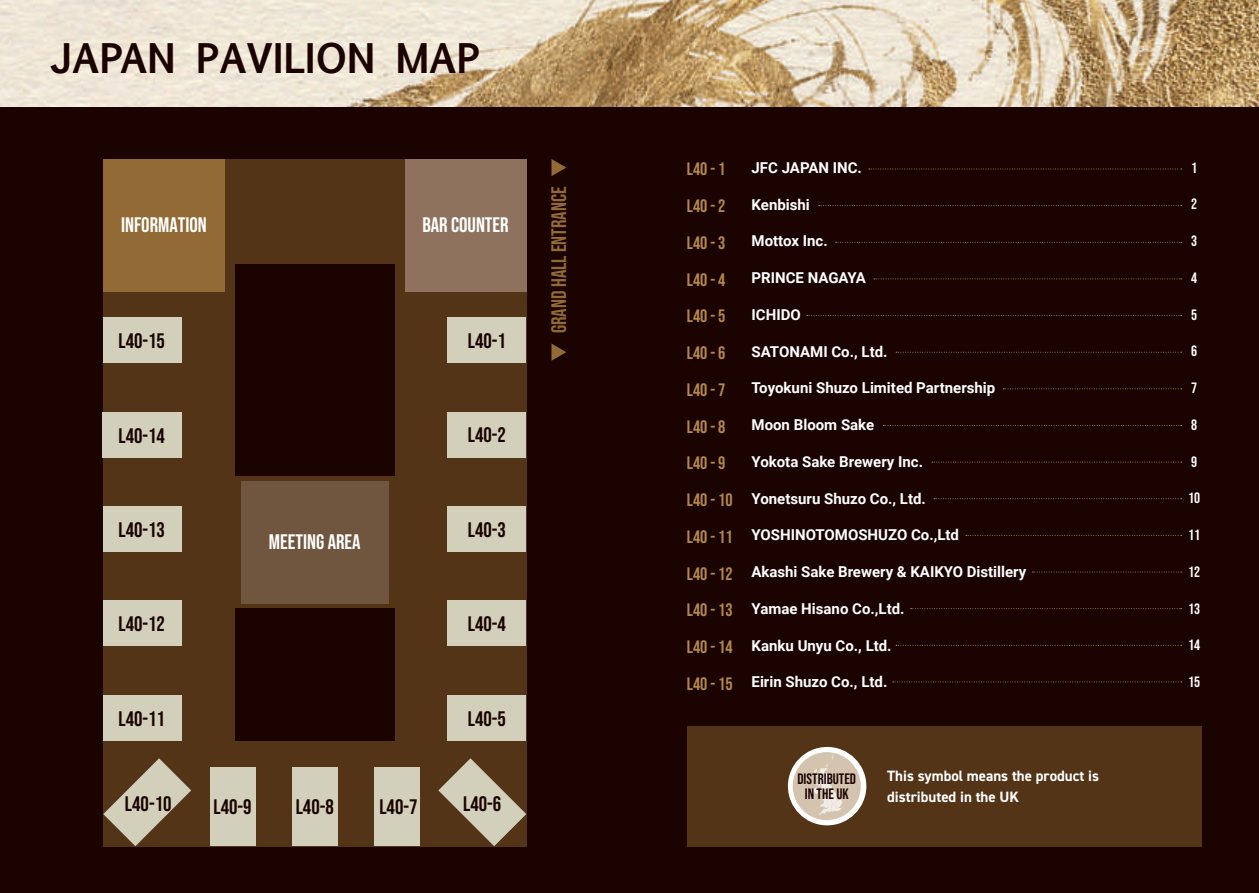
<style>
.page{position:relative;width:1259px;height:893px;background:#1a0300}
.page>*{position:absolute;margin:0;border:0;box-sizing:border-box;transform-origin:0 0}
.t1{font:700 39px "Euphemia UCAS";letter-spacing:-.005em;color:#1a0300}
.t2{font:21px "Bebas Neue";color:#1a0300}
.t3{font:21px "Bebas Neue";color:#fff}
.t4{font:21px "Bebas Neue";color:#926a36}
.t5{font:18px/36.8px "Bebas Neue";color:#b3884e}
.t6{font:15.15px/15.1px "Bebas Neue";color:#1a0300;text-align:center}
.t7{font:700 15px "Roboto";color:#fff}
.t8{font:700 15px/21px "DIN2014";color:#fff}
.t9{font:15px "Bebas Neue";color:#fff}
</style>
<div class="page">
<img style="left:0;top:0;width:1259px;height:107px">
<div style="left:103px;top:159px;width:423px;height:687px;background:#533417"></div>
<div style="left:235px;top:265px;width:159px;height:211px;background:#1a0300"></div>
<div style="left:235px;top:608px;width:159px;height:133px;background:#1a0300"></div>
<div style="left:103px;top:695px;width:79px;height:46px;background:#d2d0ba"></div>
<div style="left:103px;top:601px;width:79px;height:45px;background:#d2d0ba"></div>
<div style="left:103px;top:506px;width:79px;height:46px;background:#d2d0ba"></div>
<div style="left:103px;top:317px;width:79px;height:46px;background:#d2d0ba"></div>
<div style="left:447px;top:695px;width:79px;height:46px;background:#d2d0ba"></div>
<div style="left:447px;top:601px;width:79px;height:45px;background:#d2d0ba"></div>
<div style="left:447px;top:506px;width:79px;height:46px;background:#d2d0ba"></div>
<div style="left:447px;top:412px;width:79px;height:45px;background:#d2d0ba"></div>
<div style="left:447px;top:317px;width:79px;height:46px;background:#d2d0ba"></div>
<div style="left:210px;top:767px;width:45px;height:79px;background:#d2d0ba"></div>
<div style="left:292px;top:767px;width:45px;height:79px;background:#d2d0ba"></div>
<div style="left:374px;top:767px;width:46px;height:79px;background:#d2d0ba"></div>
<svg style="left:103px;top:758px;width:88px;height:88px"></svg>
<svg style="left:438px;top:758px;width:88px;height:88px"></svg>
<div style="left:103px;top:159px;width:122px;height:132px;background:#926a36"></div>
<div style="left:405px;top:159px;width:121px;height:132px;background:#8f725d"></div>
<div style="left:102px;top:412px;width:79px;height:45px;background:#d2d0ba"></div>
<div style="left:241px;top:481px;width:148px;height:122px;background:#70563e"></div>
<svg style="left:551px;top:159px;width:15px;height:17px"></svg>
<svg style="left:551px;top:344px;width:15px;height:17px"></svg>
<div style="left:687px;top:726px;width:514px;height:120px;background:#533417"></div>
<div style="left:788px;top:747px;width:78px;height:78px;background:#fff;border-radius:50%"></div>
<div style="left:792px;top:752px;width:68px;height:68px;background:#d3c3af;border-radius:50%"></div>
<svg style="left:811px;top:754px;width:31px;height:65px"></svg>
<svg style="left:869px;top:169px;width:312px;height:1px"></svg>
<svg style="left:932px;top:462px;width:249px;height:1px"></svg>
<svg style="left:807px;top:315px;width:374px;height:1px"></svg>
<svg style="left:910px;top:608px;width:271px;height:1px"></svg>
<svg style="left:835px;top:242px;width:346px;height:1px"></svg>
<svg style="left:966px;top:535px;width:215px;height:1px"></svg>
<svg style="left:1003px;top:388px;width:178px;height:1px"></svg>
<svg style="left:892px;top:682px;width:289px;height:1px"></svg>
<svg style="left:818px;top:205px;width:363px;height:1px"></svg>
<svg style="left:934px;top:498px;width:247px;height:1px"></svg>
<svg style="left:896px;top:352px;width:285px;height:1px"></svg>
<svg style="left:896px;top:645px;width:285px;height:1px"></svg>
<svg style="left:874px;top:279px;width:307px;height:1px"></svg>
<svg style="left:1032px;top:572px;width:149px;height:1px"></svg>
<svg style="left:883px;top:425px;width:298px;height:1px"></svg>
<h1 class="t1" style="left:50px;top:29px;width:432px">JAPAN PAVILION MAP</h1>
<h2 class="t3" style="left:121px;top:213px;width:87px">INFORMATION</h2>
<h2 class="t3" style="left:422px;top:213px;width:88px">BAR COUNTER</h2>
<h2 class="t2" style="left:118px;top:329px;width:48px">L40-15</h2>
<h2 class="t2" style="left:468px;top:329px;width:40px">L40-1</h2>
<h2 class="t2" style="left:118px;top:424px;width:48px">L40-14</h2>
<h2 class="t2" style="left:468px;top:423px;width:40px">L40-2</h2>
<h2 class="t2" style="left:118px;top:518px;width:48px">L40-13</h2>
<h2 class="t3" style="left:269px;top:530px;width:93px">MEETING AREA</h2>
<h2 class="t2" style="left:468px;top:518px;width:40px">L40-3</h2>
<h2 class="t2" style="left:118px;top:612px;width:48px">L40-12</h2>
<h2 class="t2" style="left:468px;top:612px;width:40px">L40-4</h2>
<h2 class="t2" style="left:118px;top:707px;width:48px">L40-11</h2>
<h2 class="t2" style="left:468px;top:707px;width:40px">L40-5</h2>
<h2 class="t2" style="left:125px;top:791px;width:48px">L40-10</h2>
<h2 class="t2" style="left:213px;top:794px;width:40px">L40-9</h2>
<h2 class="t2" style="left:296px;top:794px;width:40px">L40-8</h2>
<h2 class="t2" style="left:379px;top:794px;width:40px">L40-7</h2>
<h2 class="t2" style="left:463px;top:791px;width:40px">L40-6</h2>
<h2 class="t4" style="left:547px;top:333px;width:148px;rotate:-90deg">GRAND HALL ENTRANCE</h2>
<p class="t7" style="left:751px;top:157px;width:112px">JFC JAPAN INC.</p>
<p class="t7" style="left:751px;top:194px;width:60px">Kenbishi</p>
<p class="t7" style="left:751px;top:230px;width:78px">Mottox Inc.</p>
<p class="t7" style="left:751px;top:267px;width:116px">PRINCE NAGAYA</p>
<p class="t7" style="left:751px;top:304px;width:51px">ICHIDO</p>
<p class="t7" style="left:751px;top:341px;width:137px">SATONAMI Co., Ltd.</p>
<p class="t7" style="left:751px;top:377px;width:245px">Toyokuni Shuzo Limited Partnership</p>
<p class="t7" style="left:751px;top:414px;width:124px">Moon Bloom Sake</p>
<p class="t7" style="left:751px;top:451px;width:173px">Yokota Sake Brewery Inc.</p>
<p class="t7" style="left:751px;top:488px;width:176px">Yonetsuru Shuzo Co., Ltd.</p>
<p class="t7" style="left:751px;top:524px;width:209px">YOSHINOTOMOSHUZO Co.,Ltd</p>
<p class="t7" style="left:751px;top:561px;width:276px">Akashi Sake Brewery &amp; KAIKYO Distillery</p>
<p class="t7" style="left:751px;top:598px;width:154px">Yamae Hisano Co.,Ltd.</p>
<p class="t7" style="left:751px;top:635px;width:142px">Kanku Unyu Co., Ltd.</p>
<p class="t7" style="left:751px;top:671px;width:137px">Eirin Shuzo Co., Ltd.</p>
<p class="t5" style="left:687px;top:150px;width:47px">L40 - 1<br>L40 - 2<br>L40 - 3<br>L40 - 4<br>L40 - 5<br>L40 - 6<br>L40 - 7<br>L40 - 8<br>L40 - 9<br>L40 - 10<br>L40 - 11<br>L40 - 12<br>L40 - 13<br>L40 - 14<br>L40 - 15</p>
<p class="t9" style="left:1191px;top:159px;width:7px">1</p>
<p class="t9" style="left:1191px;top:196px;width:7px">2</p>
<p class="t9" style="left:1191px;top:233px;width:7px">3</p>
<p class="t9" style="left:1191px;top:269px;width:7px">4</p>
<p class="t9" style="left:1191px;top:306px;width:7px">5</p>
<p class="t9" style="left:1191px;top:343px;width:7px">6</p>
<p class="t9" style="left:1191px;top:380px;width:7px">7</p>
<p class="t9" style="left:1191px;top:416px;width:7px">8</p>
<p class="t9" style="left:1191px;top:453px;width:7px">9</p>
<p class="t9" style="left:1188px;top:490px;width:13px">10</p>
<p class="t9" style="left:1188px;top:527px;width:13px">11</p>
<p class="t9" style="left:1188px;top:563px;width:13px">12</p>
<p class="t9" style="left:1188px;top:600px;width:13px">13</p>
<p class="t9" style="left:1188px;top:637px;width:13px">14</p>
<p class="t9" style="left:1188px;top:674px;width:13px">15</p>
<p class="t6" style="left:797px;top:770px;width:60px">DISTRIBUTED<br>IN THE UK</p>
<p class="t8" style="left:887px;top:765px;width:217px">This symbol means the product is　distributed in the UK</p>
</div>
